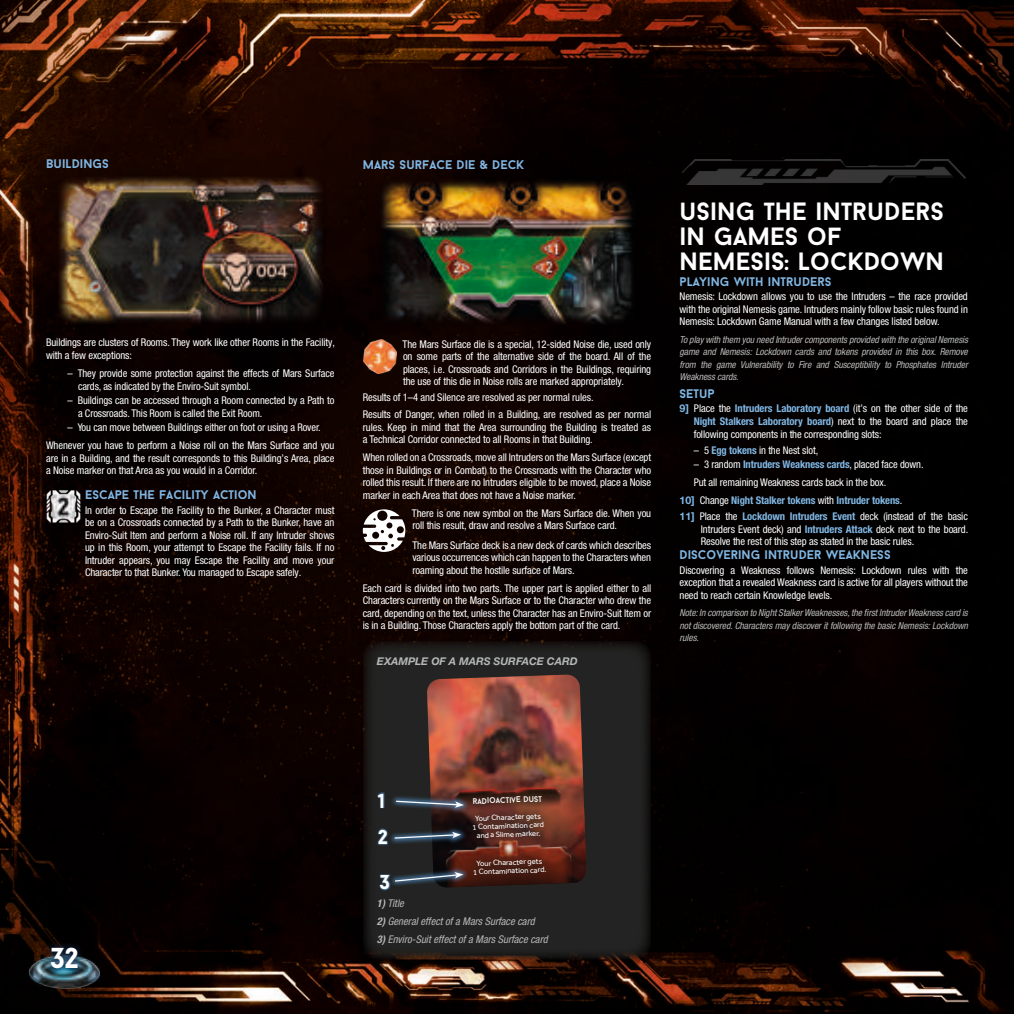
<style>
.page{position:relative;width:1014px;height:1014px;background:#fff}
.page>*{position:absolute;margin:0;border:0;box-sizing:border-box;transform-origin:0 0}
.t1{font:700 28.75px "Baron Neue";color:#fff}
.t2{font:700 25px/25px "Baron Neue";color:#fff}
.t3{font:700 20px/36.1px "Baron Neue";color:#fff}
.t4{font:700 12.5px "Baron Neue";color:#80b7e4}
.t5{font:condensed 10.62px/12.5px "Helvetica Neue LT Pro";letter-spacing:-.01em;color:#fff;text-align:justify}
.t6{font:italic condensed 10.62px "Helvetica Neue LT Pro";color:#b6b8b7}
.t7{font:700 condensed 10.62px "Helvetica Neue LT Pro";letter-spacing:-.01em;color:#80b7e4}
.t8{font:italic 700 10.62px "Helvetica Neue LT Pro";color:#b6b8b7}
.t9{font:italic condensed 9.62px/12.5px "Helvetica Neue LT Pro";letter-spacing:-.01em;color:#b6b8b7;text-align:justify}
.t10{font:8.12px "Baron Neue";color:#fff}
.t11{font:7.75px/8.5px "Effra";color:#fff;text-align:center}
.s1{font-weight:700;font-stretch:normal;color:#80b7e4}
.s2{font-weight:700;color:#80b7e4}
.s3{font-stretch:normal}
.s4{font-weight:400;color:#fff}
.s5{font-weight:700}
</style>
<div class="page">
<img style="left:0;top:0;width:1013px;height:1013px">
<img style="left:28px;top:943px;width:72px;height:54px">
<div style="left:44px;top:940px;width:41px;height:36px;background:#112748;opacity:.75"></div>
<img style="left:681px;top:159px;width:284px;height:25px">
<img style="left:372px;top:177px;width:269px;height:151px">
<img style="left:363px;top:340px;width:34px;height:34px">
<svg style="left:363px;top:509px;width:42px;height:43px"></svg>
<div style="left:363px;top:640px;width:288px;height:319px;background:#222322;border-radius:15px"></div>
<div style="left:376px;top:792px;width:9px;height:17px;background:#5496d1;opacity:.75"></div>
<div style="left:389px;top:794px;width:81px;height:20px;background:#5496d1;opacity:.75"></div>
<div style="left:377px;top:828px;width:11px;height:17px;background:#5496d1;opacity:.75"></div>
<div style="left:388px;top:825px;width:79px;height:19px;background:#5496d1;opacity:.75"></div>
<div style="left:379px;top:873px;width:12px;height:17px;background:#5496d1;opacity:.75"></div>
<div style="left:388px;top:866px;width:81px;height:21px;background:#5496d1;opacity:.75"></div>
<img style="left:393px;top:674px;width:193px;height:213px">
<img style="left:56px;top:175px;width:269px;height:152px">
<img style="left:46px;top:489px;width:34px;height:34px">
<p class="t4" style="left:46px;top:155px;width:64px">BUILDINGS</p>
<p class="t4" style="left:363px;top:157px;width:163px">MARS SURFACE DIE &amp; DECK</p>
<p class="t5" style="left:46px;top:336px;width:290px">Buildings are clusters of Rooms. They work like other Rooms in the Facility, with a few exceptions:</p>
<p class="t5" style="left:78px;top:366px;width:258px;text-indent:-11px">– They provide some protection against the effects of Mars Surface cards, as indicated by the Enviro-Suit symbol.</p>
<p class="t5" style="left:78px;top:394px;width:258px;text-indent:-11px">– Buildings can be accessed through a Room connected by a Path to a Crossroads. This Room is called the Exit Room.</p>
<p class="t5" style="left:46px;top:418px;width:290px;line-height:17.8px;text-indent:21px">– You can move between Buildings either on foot or using a Rover.<br>Whenever you have to perform a Noise roll on the Mars Surface and you</p>
<p class="t5" style="left:46px;top:451px;width:290px">are in a Building, and the result corresponds to this Building’s Area, place a Noise marker on that Area as you would in a Corridor.</p>
<p class="t4" style="left:85px;top:487px;width:173px">ESCAPE THE FACILITY ACTION</p>
<p class="t5" style="left:85px;top:503px;width:251px">In order to Escape the Facility to the Bunker, a Character must be on a Crossroads connected by a Path to the Bunker, have an Enviro-Suit Item and perform a Noise roll. If any Intruder shows up in this Room, your attempt to Escape the Facility fails. If no Intruder appears, you may Escape the Facility and move your Character to that Bunker. You managed to Escape safely.</p>
<p class="t5" style="left:402px;top:337px;width:250px">The Mars Surface die is a special, 12-sided Noise die, used only on some parts of the alternative side of the board. All of the places, i.e. Crossroads and Corridors in the Buildings, requiring the use of this die in Noise rolls are marked appropriately.</p>
<p class="t5" style="left:363px;top:388px;width:290px;line-height:17.9px">Results of 1–4 and Silence are resolved as per normal rules.<br>Results of Danger, when rolled in a Building, are resolved as per normal</p>
<p class="t5" style="left:363px;top:421px;width:290px">rules. Keep in mind that the Area surrounding the Building is treated as a Technical Corridor connected to all Rooms in that Building.</p>
<p class="t5" style="left:363px;top:451px;width:290px">When rolled on a Crossroads, move all Intruders on the Mars Surface (except those in Buildings or in Combat) to the Crossroads with the Character who rolled this result. If there are no Intruders eligible to be moved, place a Noise marker in each Area that does not have a Noise marker.</p>
<p class="t5" style="left:412px;top:506px;width:241px">There is one new symbol on the Mars Surface die. When you roll this result, draw and resolve a Mars Surface card.</p>
<p class="t5" style="left:412px;top:538px;width:240px">The Mars Surface deck is a new deck of cards which describes various occurrences which can happen to the Characters when roaming about the hostile surface of Mars.</p>
<p class="t5" style="left:363px;top:581px;width:290px">Each card is divided into two parts. The upper part is applied either to all Characters currently on the Mars Surface or to the Character who drew the card, depending on the text, unless the Character has an Enviro-Suit Item or is in a Building. Those Characters apply the bottom part of the card.</p>
<p class="t8" style="left:377px;top:654px;width:202px">EXAMPLE OF A MARS SURFACE CARD</p>
<h2 class="t2" style="left:679px;top:198px;width:266px">USING THE INTRUDERS<br>IN GAMES OF<br>NEMESIS: LOCKDOWN</h2>
<p class="t4" style="left:679px;top:273px;width:154px">PLAYING WITH INTRUDERS</p>
<p class="t5" style="left:679px;top:290px;width:290px">Nemesis: Lockdown allows you to use the Intruders – the race provided with the original Nemesis game. Intruders mainly follow basic rules found in Nemesis: Lockdown Game Manual with a few changes listed below.</p>
<p class="t9" style="left:679px;top:333px;width:290px">To play with them you need Intruder components provided with the original Nemesis game and Nemesis: Lockdown cards and tokens provided in this box. Remove from the game Vulnerability to Fire and Susceptibility to Phosphates Intruder Weakness cards.</p>
<p class="t4" style="left:679px;top:386px;width:37px">SETUP</p>
<p class="t5" style="left:693px;top:402px;width:276px;text-indent:-14px"><span class="s1">9]</span> Place the <span class="s2">Intruders Laboratory board</span> (it’s on the other side of the <span class="s2">Night Stalkers Laboratory board</span>) next to the board and place the following components in the corresponding slots:</p>
<p class="t5" style="left:693px;top:443px;width:126px">– 5 <span class="s2">Egg tokens</span> in the Nest slot,</p>
<p class="t5" style="left:693px;top:458px;width:231px">– 3 random <span class="s2">Intruders Weakness cards</span>, placed face down.</p>
<p class="t5" style="left:693px;top:476px;width:194px">Put all remaining Weakness cards back in the box.</p>
<p class="t7" style="left:679px;top:494px;width:224px"><span class="s3">10]</span> <span class="s4">Change</span> Night Stalker tokens <span class="s4">with</span> Intruder tokens<span class="s4">.</span></p>
<p class="t5" style="left:700px;top:510px;width:269px;text-indent:-21px"><span class="s1">11]</span> Place the <span class="s2">Lockdown Intruders Event</span> deck (instead of the basic Intruders Event deck) and <span class="s2">Intruders Attack</span> deck next to the board.<br>Resolve the rest of this step as stated in the basic rules.</p>
<p class="t4" style="left:679px;top:547px;width:213px">DISCOVERING INTRUDER WEAKNESS</p>
<p class="t5" style="left:679px;top:563px;width:290px">Discovering a Weakness follows Nemesis: Lockdown rules with the exception that a revealed Weakness card is active for all players without the need to reach certain Knowledge levels.</p>
<p class="t9" style="left:679px;top:606px;width:290px">Note: In comparison to Night Stalker Weaknesses, the first Intruder Weakness card is not discovered. Characters may discover it following the basic Nemesis: Lockdown rules.</p>
<h1 class="t1" style="left:51px;top:939px;width:30px">32</h1>
<h3 class="t3" style="left:378px;top:782px;width:11px">1<br>2</h3>
<h3 class="t3" style="left:380px;top:863px;width:11px">3</h3>
<p class="t10" style="left:472px;top:795px;width:71px;rotate:-2deg">radioactive dust</p>
<p class="t11" style="left:472px;top:814px;width:73px;rotate:-2deg">Your Character gets<br>1 Contamination card and a Slime marker.</p>
<p class="t11" style="left:472px;top:859px;width:75px;rotate:-2deg">Your Character gets<br>1 Contamination card.</p>
<p class="t6" style="left:377px;top:897px;width:28px"><span class="s5">1)</span> Title</p>
<p class="t6" style="left:377px;top:915px;width:159px"><span class="s5">2)</span> General effect of a Mars Surface card</p>
<p class="t6" style="left:377px;top:933px;width:172px"><span class="s5">3)</span> Enviro-Suit effect of a Mars Surface card</p>
</div>
